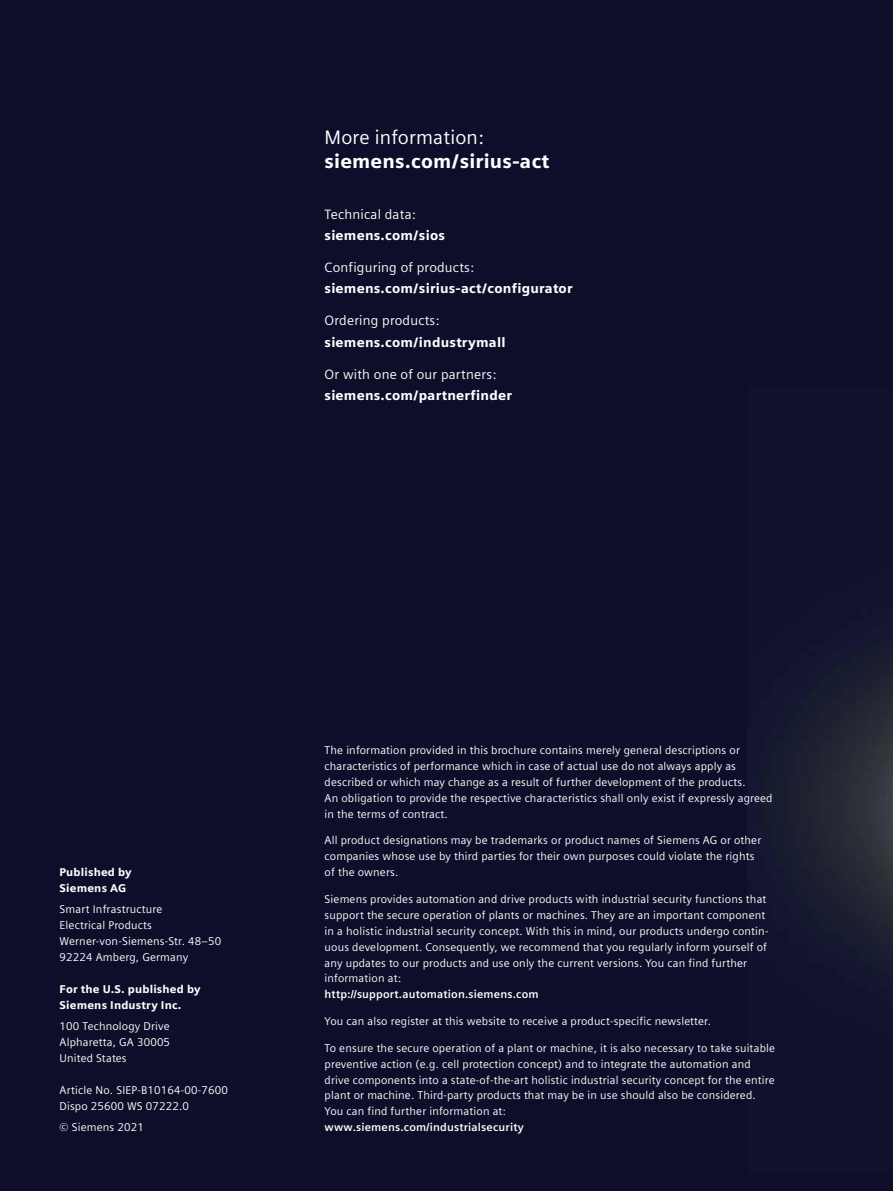
<style>
.page{position:relative;width:893px;height:1191px;background:#0f0e2a}
.page>*{position:absolute;margin:0;border:0;box-sizing:border-box;transform-origin:0 0}
.t1{font:900 19.5px "Siemens Sans";letter-spacing:.01em;color:#fff}
.t2{font:19.5px "Siemens Sans Global";letter-spacing:.01em;color:#fff}
.t3{font:900 13.5px "Siemens Sans";letter-spacing:.015em;color:#fff}
.t4{font:13.5px "Siemens Sans Global";letter-spacing:.015em;color:#fff}
.t5{font:11.25px/15.9px "Siemens Sans Global";letter-spacing:.015em;color:#fff}
.t6{font:700 11.25px "Siemens Sans Global";letter-spacing:.015em;color:#fff}
.t7{font:900 11.25px/15.9px "Siemens Sans";letter-spacing:.015em;color:#fff}
</style>
<div class="page">
<img style="left:760px;top:637px;width:133px;height:344px">
<h1 class="t2" style="left:325px;top:123px;width:161px">More information:</h1>
<h1 class="t1" style="left:325px;top:149px;width:226px">siemens.com/sirius-act</h1>
<p class="t4" style="left:325px;top:204px;width:93px">Technical data:</p>
<p class="t3" style="left:325px;top:228px;width:122px">siemens.com/sios</p>
<p class="t4" style="left:325px;top:258px;width:151px">Configuring of products:</p>
<p class="t3" style="left:325px;top:281px;width:249px">siemens.com/sirius-act/configurator</p>
<p class="t4" style="left:325px;top:311px;width:116px">Ordering products:</p>
<p class="t3" style="left:325px;top:334px;width:182px">siemens.com/industrymall</p>
<p class="t4" style="left:325px;top:364px;width:173px">Or with one of our partners:</p>
<p class="t3" style="left:325px;top:387px;width:189px">siemens.com/partnerfinder</p>
<p class="t7" style="left:60px;top:864px;width:74px">Published by<br>Siemens AG</p>
<p class="t5" style="left:60px;top:902px;width:163px">Smart Infrastructure<br>Electrical Products<br>Werner-von-Siemens-Str. 48–50<br>92224 Amberg, Germany</p>
<p class="t7" style="left:60px;top:981px;width:142px">For the U.S. published by<br>Siemens Industry Inc.</p>
<p class="t5" style="left:60px;top:1019px;width:112px;text-align:justify">100 Technology Drive Alpharetta, GA 30005<br>United States</p>
<p class="t5" style="left:60px;top:1082px;width:170px">Article No. SIEP-B10164-00-7600<br>Dispo 25600 WS 07222.0</p>
<p class="t5" style="left:60px;top:1120px;width:86px">© Siemens 2021</p>
<p class="t5" style="left:325px;top:742px;width:449px">The information provided in this brochure contains merely general descriptions or characteristics of performance which in case of actual use do not always apply as described or which may change as a result of further development of the products.<br>An obligation to provide the respective characteristics shall only exist if expressly agreed in the terms of contract.</p>
<p class="t5" style="left:325px;top:833px;width:438px">All product designations may be trademarks or product names of Siemens AG or other companies whose use by third parties for their own purposes could violate the rights of the owners.</p>
<p class="t5" style="left:325px;top:891px;width:445px">Siemens provides automation and drive products with industrial security functions that support the secure operation of plants or machines. They are an important component in a holistic industrial security concept. With this in mind, our products undergo contin&shy;uous development. Consequently, we recommend that you regularly inform yourself of any updates to our products and use only the current versions. You can find further information at:</p>
<p class="t6" style="left:325px;top:988px;width:216px">http://support.automation.siemens.com</p>
<p class="t5" style="left:325px;top:1013px;width:388px">You can also register at this website to receive a product-specific newsletter.</p>
<p class="t5" style="left:325px;top:1040px;width:452px">To ensure the secure operation of a plant or machine, it is also necessary to take suitable preventive action (e.g. cell protection concept) and to integrate the automation and drive components into a state-of-the-art holistic industrial security concept for the entire plant or machine. Third-party products that may be in use should also be considered.<br>You can find further information at:</p>
<p class="t6" style="left:325px;top:1120px;width:201px">www.siemens.com/industrialsecurity</p>
</div>
